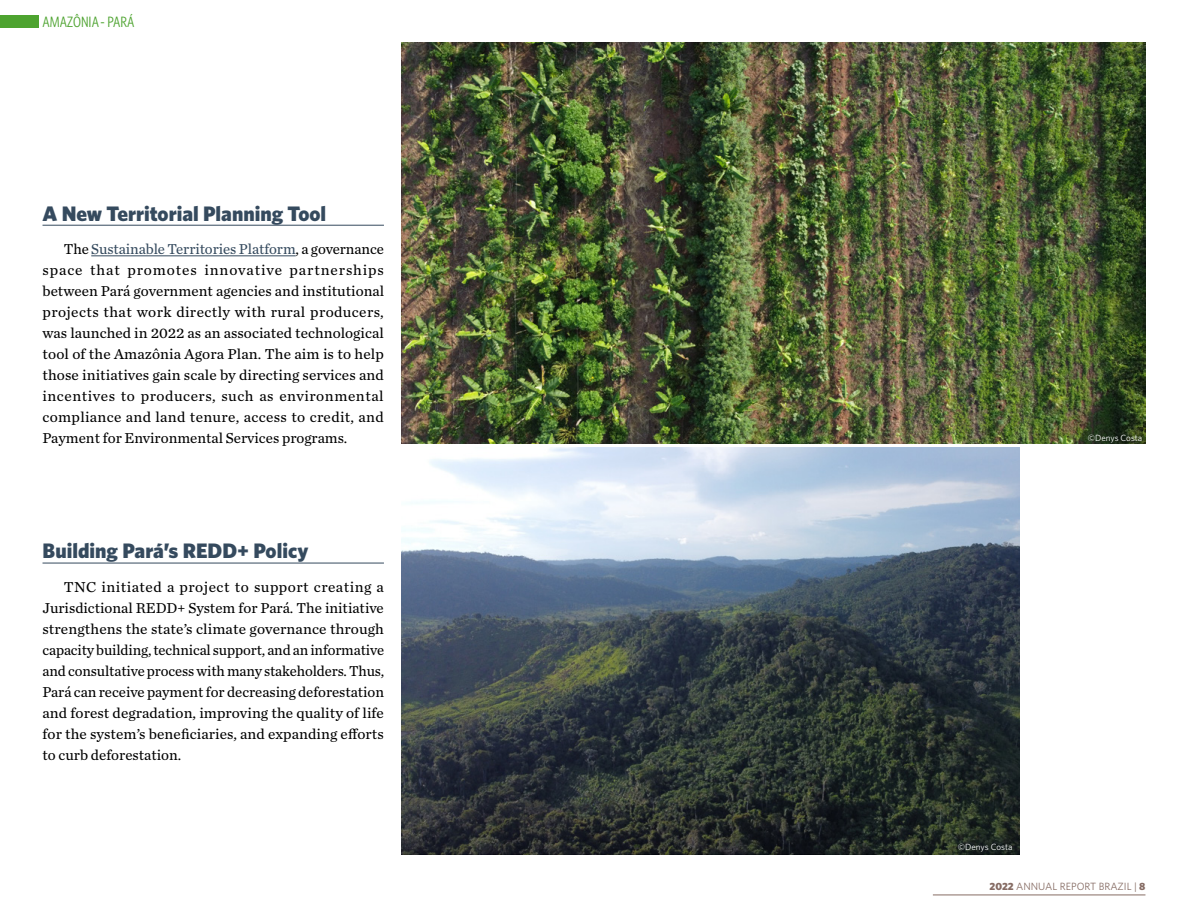
<style>
.page{position:relative;width:1188px;height:918px;background:#fff}
.page>*{position:absolute;margin:0;border:0;box-sizing:border-box;transform-origin:0 0}
.t1{font:900 21px "Whitney";color:#354a5e}
.t2{font:15px/21px "Chronicle Text G2";color:#000;text-align:justify}
.t3{font:15px "Whitney Condensed";color:#4da32f}
.t4{font:10.5px "Whitney";color:#866c64}
.t5{font:9px "Whitney";color:#fff}
.s1{color:#354a5e}
.s2{font-weight:900}
</style>
<div class="page">
<img style="left:401px;top:43px;width:744px;height:400px">
<img style="left:401px;top:448px;width:619px;height:406px">
<hr style="left:43px;top:225px;width:341px;height:1px;background:#354a5e">
<hr style="left:91px;top:255px;width:205px;height:1px;background:#354a5e">
<hr style="left:43px;top:563px;width:341px;height:1px;background:#354a5e">
<div style="left:0;top:16px;width:38px;height:12px;background:#4da32f"></div>
<hr style="left:933px;top:895px;width:212px;height:1px;background:#866c64">
<p class="t3" style="left:43px;top:13px;width:93px">AMAZÔNIA - PARÁ</p>
<h1 class="t1" style="left:43px;top:199px;width:285px">A New Territorial Planning Tool</h1>
<p class="t2" style="left:43px;top:238px;width:343px;text-indent:21px">The <span class="s1">Sustainable Territories Platform</span>, a governance space that promotes innovative partnerships between Pará government agencies and institutional projects that work directly with rural producers, was launched in 2022 as an associated technological tool of the Amazônia Agora Plan. The aim is to help those initiatives gain scale by directing services and incentives to producers, such as environmental compliance and land tenure, access to credit, and Payment for Environmental Services programs.</p>
<h1 class="t1" style="left:43px;top:537px;width:267px">Building Pará’s REDD+ Policy</h1>
<p class="t2" style="left:43px;top:576px;width:343px;text-indent:21px">TNC initiated a project to support creating a Jurisdictional REDD+ System for Pará. The initiative strengthens the state’s climate governance through capacity building, technical support, and an informative and consultative process with many stakeholders. Thus, Pará can receive payment for decreasing deforestation and forest degradation, improving the quality of life for the system’s beneficiaries, and expanding efforts to curb deforestation.</p>
<p class="t5" style="left:1088px;top:432px;width:56px">©Denys Costa</p>
<p class="t5" style="left:958px;top:841px;width:56px">©Denys Costa</p>
<p class="t4" style="left:990px;top:880px;width:157px"><span class="s2">2022</span> ANNUAL REPORT BRAZIL | <span class="s2">8</span></p>
</div>
